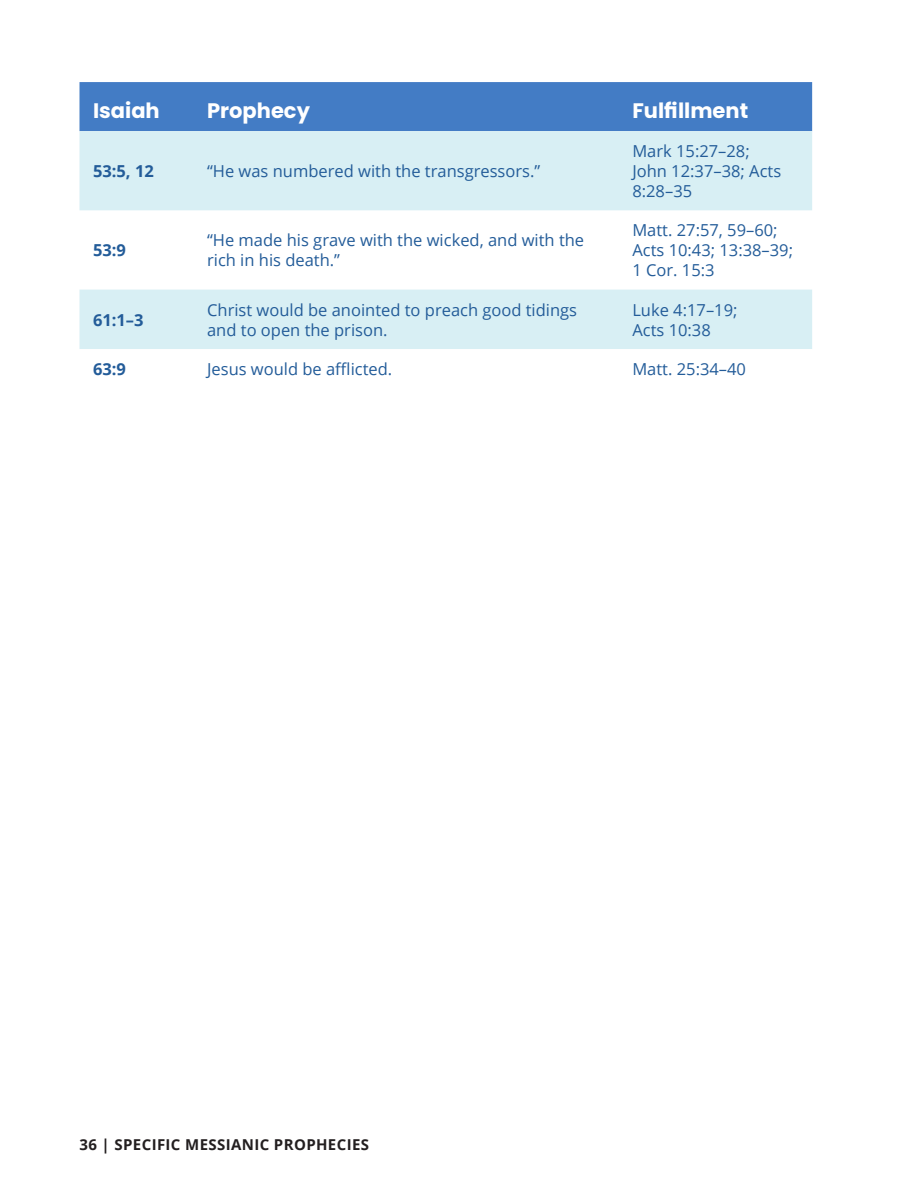
<style>
.page{position:relative;width:918px;height:1188px;background:#fff}
.page>*{position:absolute;margin:0;border:0;box-sizing:border-box;transform-origin:0 0}
.Table_Heading_P{font:700 21px "Poppins";color:#fff}
.Table_Text{font:16.5px/19.8px "Open Sans";color:#235c99}
.Left_Column_P{font:700 16.5px "Open Sans";color:#235c99}
.t1{font:700 15px "Open Sans";letter-spacing:.025em;color:#231f20}
</style>
<div class="page">
<div style="left:80px;top:82px;width:732px;height:49px;background:#437cc5"></div>
<svg style="left:80px;top:131px;width:732px;height:218px;fill:#d8eff4"></svg>
<p class="Table_Heading_P" style="left:93px;top:98px;width:68px">Isaiah</p>
<p class="Table_Heading_P" style="left:207px;top:98px;width:104px">Prophecy</p>
<p class="Table_Heading_P" style="left:632px;top:98px;width:117px">Fulfillment</p>
<p class="Left_Column_P" style="left:93px;top:159px;width:62px">53:5, 12</p>
<p class="Table_Text" style="left:207px;top:161px;width:335px">“He was numbered with the transgressors.”</p>
<p class="Table_Text" style="left:632px;top:141px;width:150px">Mark 15:27–28;<br>John 12:37–38; Acts<br>8:28–35</p>
<p class="Left_Column_P" style="left:93px;top:239px;width:34px">53:9</p>
<p class="Table_Text" style="left:207px;top:230px;width:379px">“He made his grave with the wicked, and with the rich in his death.”</p>
<p class="Table_Text" style="left:632px;top:220px;width:162px">Matt. 27:57, 59–60;<br>Acts 10:43; 13:38–39;<br>1 Cor. 15:3</p>
<p class="Left_Column_P" style="left:93px;top:308px;width:52px">61:1–3</p>
<p class="Table_Text" style="left:207px;top:299px;width:372px">Christ would be anointed to preach good tidings and to open the prison.</p>
<p class="Table_Text" style="left:632px;top:299px;width:107px">Luke 4:17–19;<br>Acts 10:38</p>
<p class="Left_Column_P" style="left:93px;top:357px;width:34px">63:9</p>
<p class="Table_Text" style="left:207px;top:359px;width:187px">Jesus would be afflicted.</p>
<p class="Table_Text" style="left:632px;top:359px;width:115px">Matt. 25:34–40</p>
<p class="t1" style="left:80px;top:1134px;width:290px">36 | SPECIFIC MESSIANIC PROPHECIES</p>
</div>
